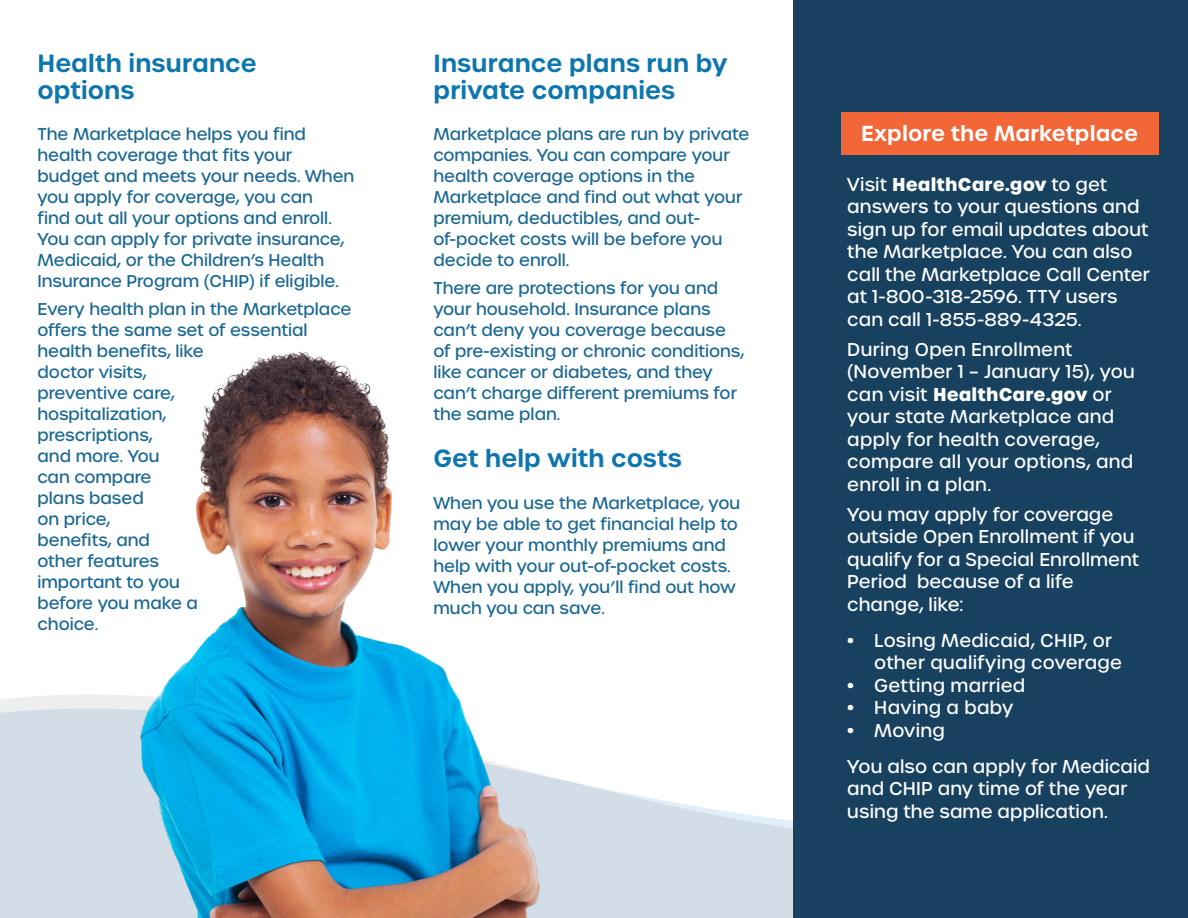
<style>
.page{position:relative;width:1188px;height:918px;background:#fff}
.page>*{position:absolute;margin:0;border:0;box-sizing:border-box;transform-origin:0 0}
.t1{font:600 24px/27px "Urbane";letter-spacing:.005em;color:#0d76ae}
.CALL_OUT_-_Title{font:600 21px "Urbane";letter-spacing:.005em;color:#fff}
.t2{font:500 18px/22.5px "Urbane";letter-spacing:.005em;color:#fff}
.Paragraph_Style_5{font:500 16.5px/21px "Urbane";color:#1a6893}
.s1{font-weight:700}
</style>
<div class="page">
<svg style="left:0;top:693px;width:794px;height:225px;fill:#d2dde7"></svg>
<div style="left:794px;top:0;width:394px;height:918px;background:#17415f"></div>
<div style="left:841px;top:112px;width:317px;height:42px;background:#f26638"></div>
<img style="left:132px;top:351px;width:476px;height:567px">
<p class="t1" style="left:38px;top:50px;width:221px">Health insurance options</p>
<p class="Paragraph_Style_5" style="left:38px;top:124px;width:318px">The Marketplace helps you find health coverage that fits your budget and meets your needs. When you apply for coverage, you can<br>find out all your options and enroll.<br>You can apply for private insurance, Medicaid, or the Children’s Health Insurance Program (CHIP) if eligible.</p>
<p class="Paragraph_Style_5" style="left:38px;top:299px;width:315px">Every health plan in the Marketplace offers the same set of essential health benefits, like<br>doctor visits,<br>preventive care,<br>hospitalization,<br>prescriptions,<br>and more. You<br>can compare<br>plans based<br>on price,<br>benefits, and<br>other features<br>important to you<br>before you make a<br>choice.</p>
<p class="t1" style="left:434px;top:50px;width:295px">Insurance plans run by private companies</p>
<p class="Paragraph_Style_5" style="left:434px;top:124px;width:317px">Marketplace plans are run by private companies. You can compare your health coverage options in the<br>Marketplace and find out what your premium, deductibles, and out&shy;of-pocket costs will be before you decide to enroll.</p>
<p class="Paragraph_Style_5" style="left:434px;top:278px;width:312px">There are protections for you and your household. Insurance plans can’t deny you coverage because of pre-existing or chronic conditions, like cancer or diabetes, and they can’t charge different premiums for the same plan.</p>
<p class="t1" style="left:434px;top:445px;width:250px">Get help with costs</p>
<p class="Paragraph_Style_5" style="left:434px;top:492px;width:308px">When you use the Marketplace, you may be able to get financial help to lower your monthly premiums and help with your out-of-pocket costs.<br>When you apply, you’ll find out how much you can save.</p>
<p class="CALL_OUT_-_Title" style="left:861px;top:119px;width:279px">Explore the Marketplace</p>
<p class="t2" style="left:847px;top:173px;width:304px">Visit <span class="s1">HealthCare.gov</span> to get answers to your questions and sign up for email updates about the Marketplace. You can also call the Marketplace Call Center at 1-800-318-2596. TTY users can call 1-855-889-4325.</p>
<p class="t2" style="left:847px;top:338px;width:289px">During Open Enrollment (November 1 – January 15), you can visit <span class="s1">HealthCare.gov</span> or your state Marketplace and apply for health coverage, compare all your options, and enroll in a plan.</p>
<p class="t2" style="left:847px;top:503px;width:293px">You may apply for coverage outside Open Enrollment if you qualify for a Special Enrollment<br>Period because of a life change, like:</p>
<p class="t2" style="left:874px;top:629px;width:249px;text-indent:-27px">• Losing Medicaid, CHIP, or other qualifying coverage</p>
<p class="t2" style="left:847px;top:674px;width:180px">• Getting married</p>
<p class="t2" style="left:847px;top:696px;width:168px">• Having a baby</p>
<p class="t2" style="left:847px;top:712px;width:304px;line-height:36px">• Moving<br>You also can apply for Medicaid</p>
<p class="t2" style="left:847px;top:777px;width:282px">and CHIP any time of the year using the same application.</p>
</div>
